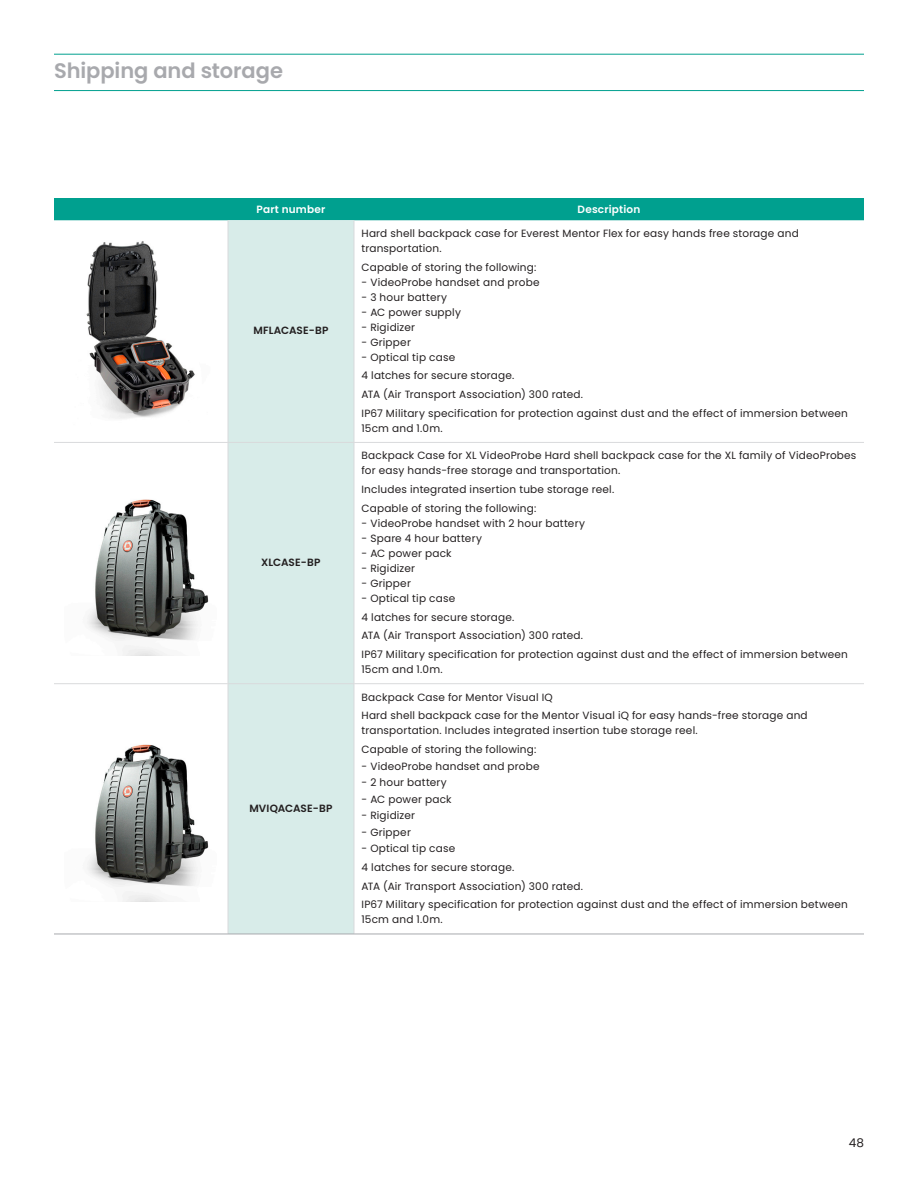
<style>
.page{position:relative;width:918px;height:1188px;background:#fff}
.page>*{position:absolute;margin:0;border:0;box-sizing:border-box;transform-origin:0 0}
.section_title_contin{font:600 21px "Poppins";letter-spacing:-.005em;color:#a8a9ad}
.t1{font:12px "Poppins";color:#231f20}
.table_text_7_FL_L{font:10.5px/15px "Poppins";letter-spacing:.02em;color:#231f20}
.table_text_semibold{font:600 10.5px "Poppins";letter-spacing:.005em;color:#231f20}
.Header_column_heads{font:600 10.5px "Poppins";letter-spacing:.015em;color:#fff}
</style>
<div class="page">
<div style="left:54px;top:198px;width:810px;height:22px;background:#00a08f"></div>
<div style="left:229px;top:220px;width:125px;height:714px;background:#d8ece9"></div>
<hr style="left:228px;top:220px;width:1px;height:222px;background:#d9dadc">
<hr style="left:354px;top:220px;width:1px;height:222px;background:#d9dadc">
<hr style="left:228px;top:443px;width:1px;height:240px;background:#d9dadc">
<hr style="left:354px;top:443px;width:1px;height:240px;background:#d9dadc">
<hr style="left:228px;top:684px;width:1px;height:250px;background:#d9dadc">
<hr style="left:354px;top:684px;width:1px;height:250px;background:#d9dadc">
<hr style="left:54px;top:934px;width:174px;height:1px;background:#a8a9ad">
<hr style="left:228px;top:934px;width:126px;height:1px;background:#a8a9ad">
<hr style="left:354px;top:934px;width:510px;height:1px;background:#a8a9ad">
<hr style="left:54px;top:442px;width:174px;height:1px;background:#d9dadc">
<hr style="left:228px;top:442px;width:126px;height:1px;background:#d9dadc">
<hr style="left:354px;top:442px;width:510px;height:1px;background:#d9dadc">
<hr style="left:54px;top:683px;width:174px;height:1px;background:#d9dadc">
<hr style="left:228px;top:683px;width:126px;height:1px;background:#d9dadc">
<hr style="left:354px;top:683px;width:510px;height:1px;background:#d9dadc">
<img style="left:86px;top:241px;width:109px;height:178px">
<img style="left:87px;top:499px;width:122px;height:157px">
<img style="left:87px;top:744px;width:122px;height:157px">
<hr style="left:54px;top:54px;width:810px;height:1px;background:#00a08f">
<hr style="left:54px;top:90px;width:810px;height:1px;background:#00a08f">
<p class="section_title_contin" style="left:54px;top:59px;width:231px">Shipping and storage</p>
<p class="Header_column_heads" style="left:257px;top:203px;width:70px">Part number</p>
<p class="Header_column_heads" style="left:578px;top:203px;width:64px">Description</p>
<p class="table_text_semibold" style="left:253px;top:325px;width:77px">MFLACASE-BP</p>
<p class="table_text_semibold" style="left:261px;top:557px;width:61px">XLCASE-BP</p>
<p class="table_text_semibold" style="left:249px;top:802px;width:85px">MVIQACASE-BP</p>
<p class="table_text_7_FL_L" style="left:362px;top:226px;width:439px">Hard shell backpack case for Everest Mentor Flex for easy hands free storage and transportation.</p>
<p class="table_text_7_FL_L" style="left:362px;top:260px;width:176px">Capable of storing the following:</p>
<p class="table_text_7_FL_L" style="left:362px;top:275px;width:180px">- VideoProbe handset and probe</p>
<p class="table_text_7_FL_L" style="left:362px;top:290px;width:87px">- 3 hour battery</p>
<p class="table_text_7_FL_L" style="left:362px;top:305px;width:101px">- AC power supply</p>
<p class="table_text_7_FL_L" style="left:362px;top:320px;width:55px">- Rigidizer</p>
<p class="table_text_7_FL_L" style="left:362px;top:335px;width:51px">- Gripper</p>
<p class="table_text_7_FL_L" style="left:362px;top:350px;width:95px">- Optical tip case</p>
<p class="table_text_7_FL_L" style="left:362px;top:368px;width:154px">4 latches for secure storage.</p>
<p class="table_text_7_FL_L" style="left:362px;top:387px;width:223px">ATA (Air Transport Association) 300 rated.</p>
<p class="table_text_7_FL_L" style="left:362px;top:406px;width:488px">IP67 Military specification for protection against dust and the effect of immersion between<br>15cm and 1.0m.</p>
<p class="table_text_7_FL_L" style="left:362px;top:448px;width:496px">Backpack Case for XL VideoProbe Hard shell backpack case for the XL family of VideoProbes for easy hands-free storage and transportation.</p>
<p class="table_text_7_FL_L" style="left:362px;top:482px;width:254px">Includes integrated insertion tube storage reel.</p>
<p class="table_text_7_FL_L" style="left:362px;top:501px;width:176px">Capable of storing the following:</p>
<p class="table_text_7_FL_L" style="left:362px;top:516px;width:225px">- VideoProbe handset with 2 hour battery</p>
<p class="table_text_7_FL_L" style="left:362px;top:531px;width:122px">- Spare 4 hour battery</p>
<p class="table_text_7_FL_L" style="left:362px;top:546px;width:92px">- AC power pack</p>
<p class="table_text_7_FL_L" style="left:362px;top:561px;width:55px">- Rigidizer</p>
<p class="table_text_7_FL_L" style="left:362px;top:576px;width:51px">- Gripper</p>
<p class="table_text_7_FL_L" style="left:362px;top:591px;width:95px">- Optical tip case</p>
<p class="table_text_7_FL_L" style="left:362px;top:610px;width:154px">4 latches for secure storage.</p>
<p class="table_text_7_FL_L" style="left:362px;top:628px;width:223px">ATA (Air Transport Association) 300 rated.</p>
<p class="table_text_7_FL_L" style="left:362px;top:647px;width:488px">IP67 Military specification for protection against dust and the effect of immersion between<br>15cm and 1.0m.</p>
<p class="table_text_7_FL_L" style="left:362px;top:690px;width:193px">Backpack Case for Mentor Visual IQ</p>
<p class="table_text_7_FL_L" style="left:362px;top:708px;width:448px">Hard shell backpack case for the Mentor Visual iQ for easy hands-free storage and transportation. Includes integrated insertion tube storage reel.</p>
<p class="table_text_7_FL_L" style="left:362px;top:742px;width:176px">Capable of storing the following:</p>
<p class="table_text_7_FL_L" style="left:362px;top:759px;width:180px">- VideoProbe handset and probe</p>
<p class="table_text_7_FL_L" style="left:362px;top:775px;width:87px">- 2 hour battery</p>
<p class="table_text_7_FL_L" style="left:362px;top:792px;width:92px">- AC power pack</p>
<p class="table_text_7_FL_L" style="left:362px;top:808px;width:55px">- Rigidizer</p>
<p class="table_text_7_FL_L" style="left:362px;top:825px;width:51px">- Gripper</p>
<p class="table_text_7_FL_L" style="left:362px;top:841px;width:95px">- Optical tip case</p>
<p class="table_text_7_FL_L" style="left:362px;top:860px;width:154px">4 latches for secure storage.</p>
<p class="table_text_7_FL_L" style="left:362px;top:879px;width:223px">ATA (Air Transport Association) 300 rated.</p>
<p class="table_text_7_FL_L" style="left:362px;top:897px;width:488px">IP67 Military specification for protection against dust and the effect of immersion between<br>15cm and 1.0m.</p>
<p class="t1" style="left:849px;top:1135px;width:17px">48</p>
</div>
